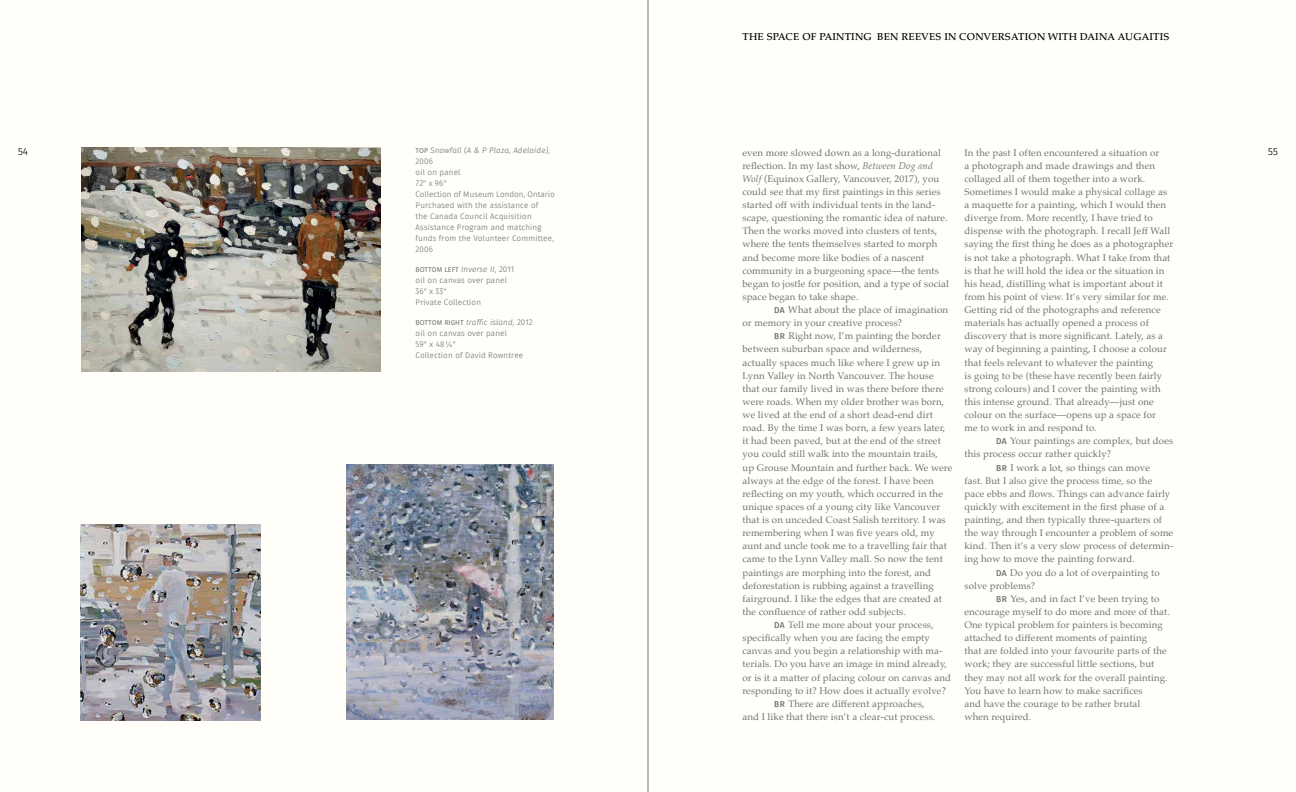
<style>
.page{position:relative;width:1296px;height:792px;background:#fff}
.page>*{position:absolute;margin:0;border:0;box-sizing:border-box;transform-origin:0 0}
.t1{font:500 10px "Palatino LT Std";letter-spacing:.02em;color:#000}
.t2{font:10px "Gardenia";color:#000}
.t3{font:9.6px/13.1px "Palatino";letter-spacing:.015em;color:#6e7277}
.t4{font:8px/11px "Gardenia";letter-spacing:.02em;color:#6e7277}
.t5{font:7px "Gardenia";letter-spacing:.01em;color:#6e7277}
.s1{font-size:7px}
.s2{font-style:italic}
.s3{font-style:italic;font-size:8px}
.s4{font-size:8px}
.s5{font-family:"Gardenia";font-weight:700;font-size:8.5px}
</style>
<div class="page">
<div style="left:0;top:0;width:648px;height:792px;background:#fffef8"></div>
<div style="left:648px;top:0;width:648px;height:792px;background:#fffef8"></div>
<img style="left:347px;top:465px;width:207px;height:255px">
<img style="left:80px;top:524px;width:181px;height:196px">
<img style="left:81px;top:148px;width:299px;height:223px">
<hr style="left:648px;top:0;width:1px;height:792px;background:#6e7277">
<p class="t1" style="left:742px;top:31px;width:428px">THE SPACE OF PAINTING BEN REEVES IN CONVERSATION WITH DAINA AUGAITIS</p>
<p class="t4" style="left:416px;top:145px;width:141px"><span class="s1">TOP</span> <span class="s2">Snowfall (A &amp; P Plaza, Adelaide),<br></span>2006<br>oil on panel<br>72" x 96"<br>Collection of Museum London, Ontario<br>Purchased with the assistance of<br>the Canada Council Acquisition<br>Assistance Program and matching funds from the Volunteer Committee,<br>2006</p>
<p class="t5" style="left:416px;top:266px;width:100px">BOTTOM LEFT <span class="s3">Inverse II</span><span class="s4">, 2011</span></p>
<p class="t4" style="left:416px;top:275px;width:93px">oil on canvas over panel<br>36" x 33"<br>Private Collection</p>
<p class="t4" style="left:416px;top:317px;width:119px"><span class="s1">BOTTOM RIGHT</span> <span class="s2">traffic island</span>, 2012 oil on canvas over panel<br>59" x 48¼"<br>Collection of David Rowntree</p>
<p class="t3" style="left:964px;top:146px;width:210px">In the past I often encountered a situation or<br>a photograph and made drawings and then collaged all of them together into a work.<br>Sometimes I would make a physical collage as a maquette for a painting, which I would then diverge from. More recently, I have tried to dispense with the photograph. I recall Jeff Wall saying the first thing he does as a photographer is not take a photograph. What I take from that is that he will hold the idea or the situation in his head, distilling what is important about it from his point of view. It’s very similar for me.<br>Getting rid of the photographs and reference materials has actually opened a process of discovery that is more significant. Lately, as a way of beginning a painting, I choose a colour that feels relevant to whatever the painting<br>is going to be (these have recently been fairly strong colours) and I cover the painting with this intense ground. That already—just one colour on the surface—opens up a space for<br>me to work in and respond to.</p>
<p class="t3" style="left:996px;top:434px;width:179px"><span class="s5">DA</span> Your paintings are complex, but does</p>
<p class="t3" style="left:964px;top:448px;width:148px">this process occur rather quickly?</p>
<p class="t3" style="left:996px;top:461px;width:156px"><span class="s5">BR</span> I work a lot, so things can move</p>
<p class="t3" style="left:964px;top:474px;width:189px">fast. But I also give the process time, so the</p>
<p class="t3" style="left:964px;top:487px;width:207px">pace ebbs and flows. Things can advance fairly</p>
<p class="t3" style="left:964px;top:500px;width:201px">quickly with excitement in the first phase of a</p>
<p class="t3" style="left:964px;top:513px;width:199px">painting, and then typically three-quarters of</p>
<p class="t3" style="left:964px;top:526px;width:210px">the way through I encounter a problem of some</p>
<p class="t3" style="left:964px;top:539px;width:210px">kind. Then it’s a very slow process of determin-</p>
<p class="t3" style="left:964px;top:553px;width:172px">ing how to move the painting forward.</p>
<p class="t3" style="left:996px;top:566px;width:165px"><span class="s5">DA</span> Do you do a lot of overpainting to</p>
<p class="t3" style="left:964px;top:579px;width:72px">solve problems?</p>
<p class="t3" style="left:996px;top:592px;width:165px"><span class="s5">BR</span> Yes, and in fact I’ve been trying to</p>
<p class="t3" style="left:964px;top:605px;width:207px">encourage myself to do more and more of that.</p>
<p class="t3" style="left:964px;top:618px;width:200px">One typical problem for painters is becoming</p>
<p class="t3" style="left:964px;top:631px;width:184px">attached to different moments of painting</p>
<p class="t3" style="left:964px;top:644px;width:204px">that are folded into your favourite parts of the</p>
<p class="t3" style="left:964px;top:658px;width:191px">work; they are successful little sections, but</p>
<p class="t3" style="left:964px;top:671px;width:205px">they may not all work for the overall painting.</p>
<p class="t3" style="left:964px;top:684px;width:180px">You have to learn how to make sacrifices</p>
<p class="t3" style="left:964px;top:697px;width:177px">and have the courage to be rather brutal</p>
<p class="t3" style="left:964px;top:710px;width:68px">when required.</p>
<p class="t2" style="left:18px;top:145px;width:12px">54</p>
<p class="t2" style="left:1268px;top:145px;width:11px">55</p>
<p class="t3" style="left:742px;top:146px;width:208px">even more slowed down as a long-durational reflection. In my last show, <span class="s2">Between Dog and Wolf</span> (Equinox Gallery, Vancouver, 2017), you could see that my first paintings in this series started off with individual tents in the land&shy;scape, questioning the romantic idea of nature.<br>Then the works moved into clusters of tents, where the tents themselves started to morph and become more like bodies of a nascent community in a burgeoning space—the tents began to jostle for position, and a type of social space began to take shape.</p>
<p class="t3" style="left:742px;top:303px;width:207px;text-indent:32px"><span class="s5">DA</span> What about the place of imagination or memory in your creative process?</p>
<p class="t3" style="left:774px;top:329px;width:168px"><span class="s5">BR</span> Right now, I’m painting the border</p>
<p class="t3" style="left:742px;top:343px;width:181px">between suburban space and wilderness,</p>
<p class="t3" style="left:742px;top:356px;width:199px">actually spaces much like where I grew up in</p>
<p class="t3" style="left:742px;top:369px;width:193px">Lynn Valley in North Vancouver. The house</p>
<p class="t3" style="left:742px;top:382px;width:203px">that our family lived in was there before there</p>
<p class="t3" style="left:742px;top:395px;width:203px">were roads. When my older brother was born,</p>
<p class="t3" style="left:742px;top:408px;width:192px">we lived at the end of a short dead-end dirt</p>
<p class="t3" style="left:742px;top:421px;width:204px">road. By the time I was born, a few years later,</p>
<p class="t3" style="left:742px;top:434px;width:200px">it had been paved, but at the end of the street</p>
<p class="t3" style="left:742px;top:448px;width:197px">you could still walk into the mountain trails,</p>
<p class="t3" style="left:742px;top:461px;width:211px">up Grouse Mountain and further back. We were</p>
<p class="t3" style="left:742px;top:474px;width:193px">always at the edge of the forest. I have been</p>
<p class="t3" style="left:742px;top:487px;width:202px">reflecting on my youth, which occurred in the</p>
<p class="t3" style="left:742px;top:500px;width:199px">unique spaces of a young city like Vancouver</p>
<p class="t3" style="left:742px;top:513px;width:205px">that is on unceded Coast Salish territory. I was</p>
<p class="t3" style="left:742px;top:526px;width:194px">remembering when I was five years old, my</p>
<p class="t3" style="left:742px;top:539px;width:206px">aunt and uncle took me to a travelling fair that</p>
<p class="t3" style="left:742px;top:553px;width:202px">came to the Lynn Valley mall. So now the tent</p>
<p class="t3" style="left:742px;top:566px;width:190px">paintings are morphing into the forest, and</p>
<p class="t3" style="left:742px;top:579px;width:193px">deforestation is rubbing against a travelling</p>
<p class="t3" style="left:742px;top:592px;width:201px">fairground. I like the edges that are created at</p>
<p class="t3" style="left:742px;top:605px;width:165px">the confluence of rather odd subjects.</p>
<p class="t3" style="left:774px;top:618px;width:161px"><span class="s5">DA</span> Tell me more about your process,</p>
<p class="t3" style="left:742px;top:631px;width:189px">specifically when you are facing the empty</p>
<p class="t3" style="left:742px;top:644px;width:201px">canvas and you begin a relationship with ma-</p>
<p class="t3" style="left:742px;top:658px;width:206px">terials. Do you have an image in mind already,</p>
<p class="t3" style="left:742px;top:671px;width:210px">or is it a matter of placing colour on canvas and</p>
<p class="t3" style="left:742px;top:684px;width:205px">responding to it? How does it actually evolve?</p>
<p class="t3" style="left:774px;top:697px;width:152px"><span class="s5">BR</span> There are different approaches,</p>
<p class="t3" style="left:742px;top:710px;width:194px">and I like that there isn’t a clear-cut process.</p>
</div>
